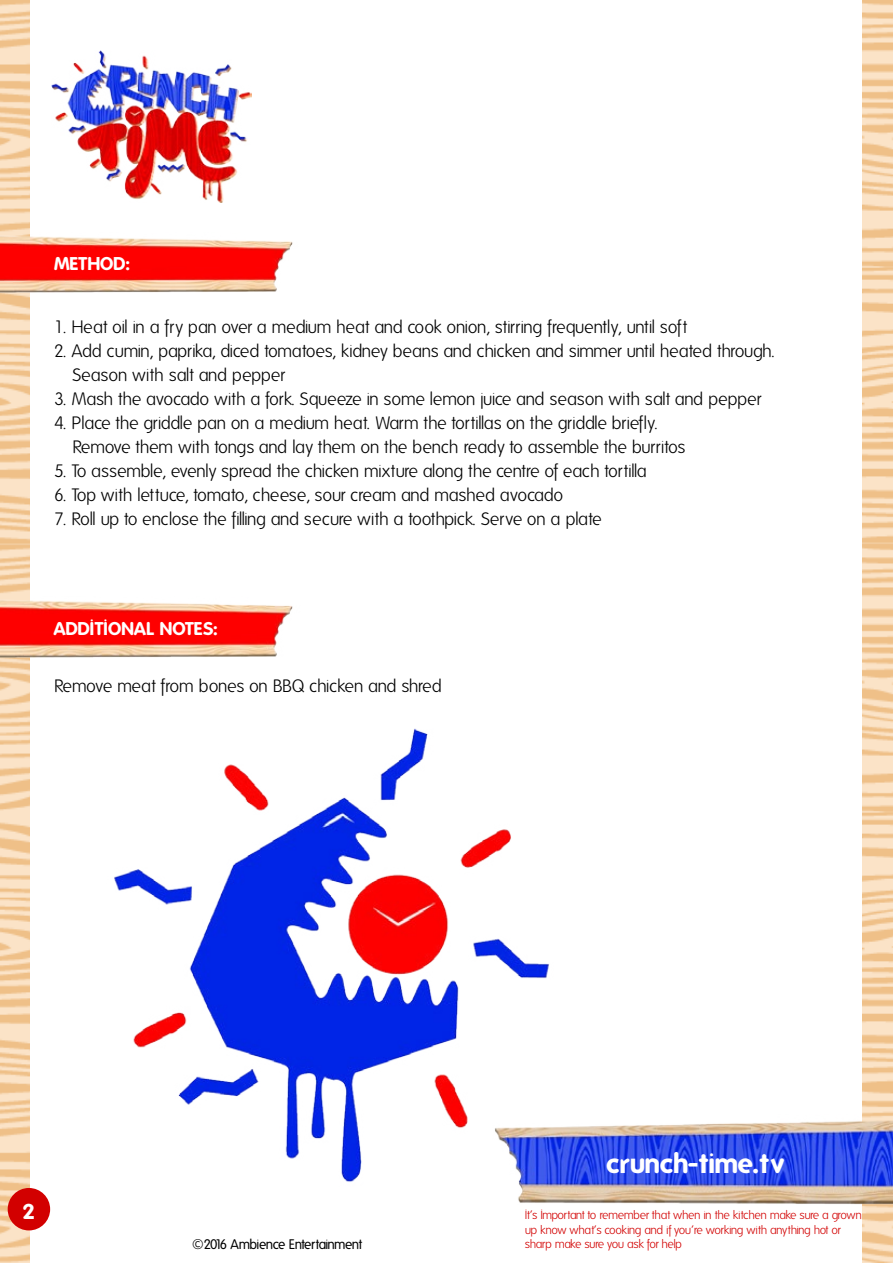
<style>
.page{position:relative;width:893px;height:1263px;background:#fff}
.page>*{position:absolute;margin:0;border:0;box-sizing:border-box;transform-origin:0 0}
.t1{font:700 27px "Folks";color:#fff}
.t2{font:700 21px "Folks";color:#fff}
.t3{font:300 18px/24px "Folks";letter-spacing:-.035em;color:#000}
.t4{font:700 18px "Folks";color:#fff}
.t5{font:13.5px "Folks";letter-spacing:-.045em;color:#000}
.t6{font:300 12px/14.4px "Folks";letter-spacing:-.045em;color:#d20000}
</style>
<div class="page">
<img style="left:0;top:1px;width:29px;height:1262px">
<img style="left:52px;top:51px;width:199px;height:152px">
<img style="left:0;top:232px;width:293px;height:60px">
<div style="left:8px;top:1188px;width:42px;height:42px;background:#d20000;border-radius:50%"></div>
<img style="left:592px;top:1115px;width:301px;height:89px">
<img style="left:114px;top:728px;width:478px;height:475px">
<img style="left:0;top:597px;width:293px;height:60px">
<p class="t4" style="left:54px;top:253px;width:77px">METHOD:</p>
<p class="t3" style="left:54px;top:315px;width:635px">1. Heat oil in a fry pan over a medium heat and cook onion, stirring frequently, until soft</p>
<p class="t3" style="left:72px;top:339px;width:704px;text-indent:-18px">2. Add cumin, paprika, diced tomatoes, kidney beans and chicken and simmer until heated through.<br>Season with salt and pepper</p>
<p class="t3" style="left:54px;top:387px;width:709px">3. Mash the avocado with a fork. Squeeze in some lemon juice and season with salt and pepper</p>
<p class="t3" style="left:72px;top:411px;width:615px;text-indent:-18px">4. Place the griddle pan on a medium heat. Warm the tortillas on the griddle briefly.<br>Remove them with tongs and lay them on the bench ready to assemble the burritos</p>
<p class="t3" style="left:54px;top:459px;width:595px">5. To assemble, evenly spread the chicken mixture along the centre of each tortilla</p>
<p class="t3" style="left:54px;top:483px;width:511px">6. Top with lettuce, tomato, cheese, sour cream and mashed avocado</p>
<p class="t3" style="left:54px;top:507px;width:549px">7. Roll up to enclose the filling and secure with a toothpick. Serve on a plate</p>
<p class="t4" style="left:54px;top:618px;width:165px">ADDITIONAL NOTES:</p>
<p class="t3" style="left:54px;top:674px;width:389px">Remove meat from bones on BBQ chicken and shred</p>
<p class="t2" style="left:23px;top:1199px;width:14px">2</p>
<h1 class="t1" style="left:607px;top:1147px;width:179px">crunch-time.tv</h1>
<p class="t6" style="left:525px;top:1208px;width:339px">It’s Important to remember that when in the kitchen make sure a grown up know what’s cooking and if you’re working with anything hot or</p>
<p class="t5" style="left:192px;top:1237px;width:171px">©2016 Ambience Entertainment</p>
<p class="t6" style="left:525px;top:1237px;width:159px">sharp make sure you ask for help</p>
</div>
